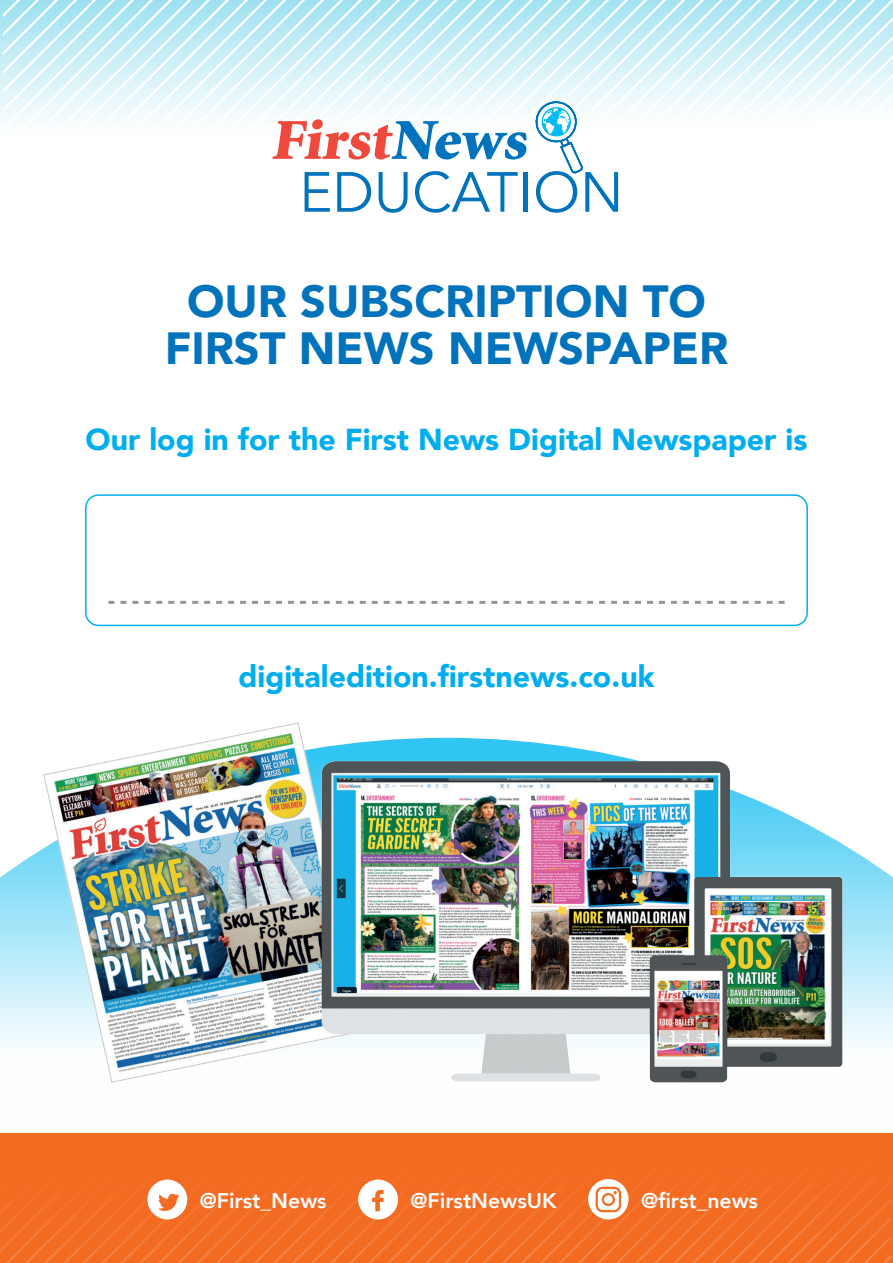
<style>
.page{position:relative;width:893px;height:1263px;background:#fff}
.page>*{position:absolute;margin:0;border:0;box-sizing:border-box;transform-origin:0 0}
.t1{font:900 45px/46.5px "Avenir";color:#0073bc;text-align:center}
.t2{font:900 30.3px "Avenir";color:#00aeef}
.t3{font:800 21.3px "Avenir";color:#fff}
</style>
<div class="page">
<svg style="left:0;top:862px;width:893px;height:181px;background:#bcecfa"></svg>
<div style="left:85px;top:494px;width:723px;height:132px;border:2px solid #00aeef;border-radius:13px"></div>
<svg style="left:3px;top:0;width:890px;height:213px"></svg>
<svg style="left:108px;top:601px;width:676px;height:3px"></svg>
<svg style="left:0;top:1133px;width:891px;height:130px;background:#f36f29"></svg>
<img style="left:22px;top:722px;width:855px;height:361px">
<p class="t1" style="left:165px;top:277px;width:565px">OUR SUBSCRIPTION TO<br>FIRST NEWS NEWSPAPER</p>
<p class="t2" style="left:86px;top:414px;width:723px">Our log in for the First News Digital Newspaper is</p>
<p class="t2" style="left:238px;top:651px;width:418px">digitaledition.firstnews.co.uk</p>
<p class="t3" style="left:200px;top:1184px;width:128px">@First_News</p>
<p class="t3" style="left:411px;top:1184px;width:148px">@FirstNewsUK</p>
<p class="t3" style="left:641px;top:1184px;width:118px">@first_news</p>
</div>
